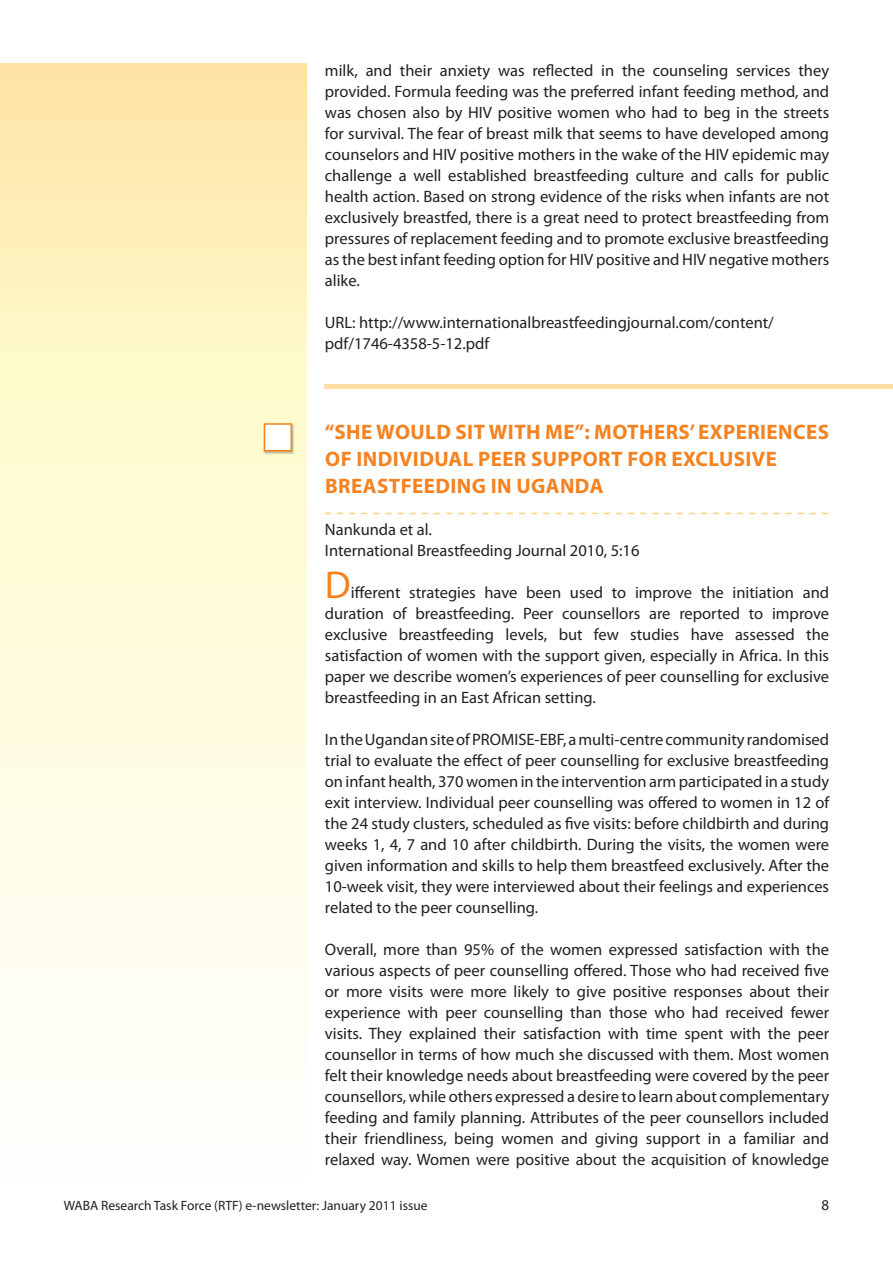
<style>
.page{position:relative;width:893px;height:1263px;background:#fff}
.page>*{position:absolute;margin:0;border:0;box-sizing:border-box;transform-origin:0 0}
.t1{font:39px "Myriad Pro";color:#f58220}
.t2{font:700 21px "Myriad Pro";letter-spacing:.02em;color:#f58220}
.t3{font:16.5px/21px "Myriad Pro";color:#231f20;text-align:justify}
.t4{font:13.5px "Myriad Pro";color:#231f20}
</style>
<div class="page">
<div style="left:0;top:64px;width:307px;height:1114px;background:linear-gradient(to bottom,#feeeaf,#fff)"></div>
<svg style="left:325px;top:513px;width:503px;height:1px"></svg>
<div style="left:325px;top:384px;width:568px;height:5px;background:#ffdea4"></div>
<div style="left:263px;top:422px;width:33px;height:33px;background:#231f20;opacity:.3"></div>
<div style="left:264px;top:424px;width:27px;height:27px;background:#fff"></div>
<div style="left:264px;top:423px;width:28px;height:28px;border:2px solid #f58220"></div>
<p class="t3" style="left:325px;top:60px;width:506px">milk, and their anxiety was reflected in the counseling services they provided. Formula feeding was the preferred infant feeding method, and was chosen also by HIV positive women who had to beg in the streets for survival. The fear of breast milk that seems to have developed among counselors and HIV positive mothers in the wake of the HIV epidemic may challenge a well established breastfeeding culture and calls for public health action. Based on strong evidence of the risks when infants are not exclusively breastfed, there is a great need to protect breastfeeding from pressures of replacement feeding and to promote exclusive breastfeeding as the best infant feeding option for HIV positive and HIV negative mothers alike.</p>
<p class="t3" style="left:325px;top:312px;width:450px">URL: http://www.internationalbreastfeedingjournal.com/content/ pdf/1746-4358-5-12.pdf</p>
<p class="t2" style="left:325px;top:418px;width:23px">“SHE</p>
<p class="t2" style="left:376px;top:418px;width:265px">WOULD SIT WITH ME”: MOTHER</p>
<p class="t2" style="left:679px;top:418px;width:152px">S’ EXPERIENCES</p>
<p class="t2" style="left:325px;top:445px;width:166px">OF INDIVIDUAL PEER</p>
<p class="t2" style="left:531px;top:445px;width:245px">SUPPORT FOR EXCLUSIVE</p>
<p class="t2" style="left:325px;top:472px;width:14px">BREA</p>
<p class="t2" style="left:377px;top:472px;width:25px">STFEE</p>
<p class="t2" style="left:435px;top:472px;width:167px">DING IN UGANDA</p>
<p class="t3" style="left:325px;top:519px;width:316px">Nankunda et al.<br>International Breastfeeding Journal 2010, 5:16</p>
<h1 class="t1" style="left:325px;top:561px;width:27px">D</h1>
<p class="t3" style="left:325px;top:582px;width:506px;text-indent:26px">ifferent strategies have been used to improve the initiation and duration of breastfeeding. Peer counsellors are reported to improve exclusive breastfeeding levels, but few studies have assessed the satisfaction of women with the support given, especially in Africa. In this paper we describe women’s experiences of peer counselling for exclusive breastfeeding in an East African setting.</p>
<p class="t3" style="left:325px;top:729px;width:506px">In the Ugandan site of PROMISE-EBF, a multi-centre community randomised trial to evaluate the effect of peer counselling for exclusive breastfeeding on infant health, 370 women in the intervention arm participated in a study exit interview. Individual peer counselling was offered to women in 12 of the 24 study clusters, scheduled as five visits: before childbirth and during weeks 1, 4, 7 and 10 after childbirth. During the visits, the women were given information and skills to help them breastfeed exclusively. After the 10-week visit, they were interviewed about their feelings and experiences related to the peer counselling.</p>
<p class="t3" style="left:325px;top:939px;width:506px">Overall, more than 95% of the women expressed satisfaction with the various aspects of peer counselling offered. Those who had received five or more visits were more likely to give positive responses about their experience with peer counselling than those who had received fewer visits. They explained their satisfaction with time spent with the peer counsellor in terms of how much she discussed with them. Most women felt their knowledge needs about breastfeeding were covered by the peer counsellors, while others expressed a desire to learn about complementary feeding and family planning. Attributes of the peer counsellors included their friendliness, being women and giving support in a familiar and relaxed way. Women were positive about the acquisition of knowledge</p>
<p class="t4" style="left:64px;top:1197px;width:365px">WABA Research Task Force (RTF) e-newsletter: January 2011 issue</p>
</div>
